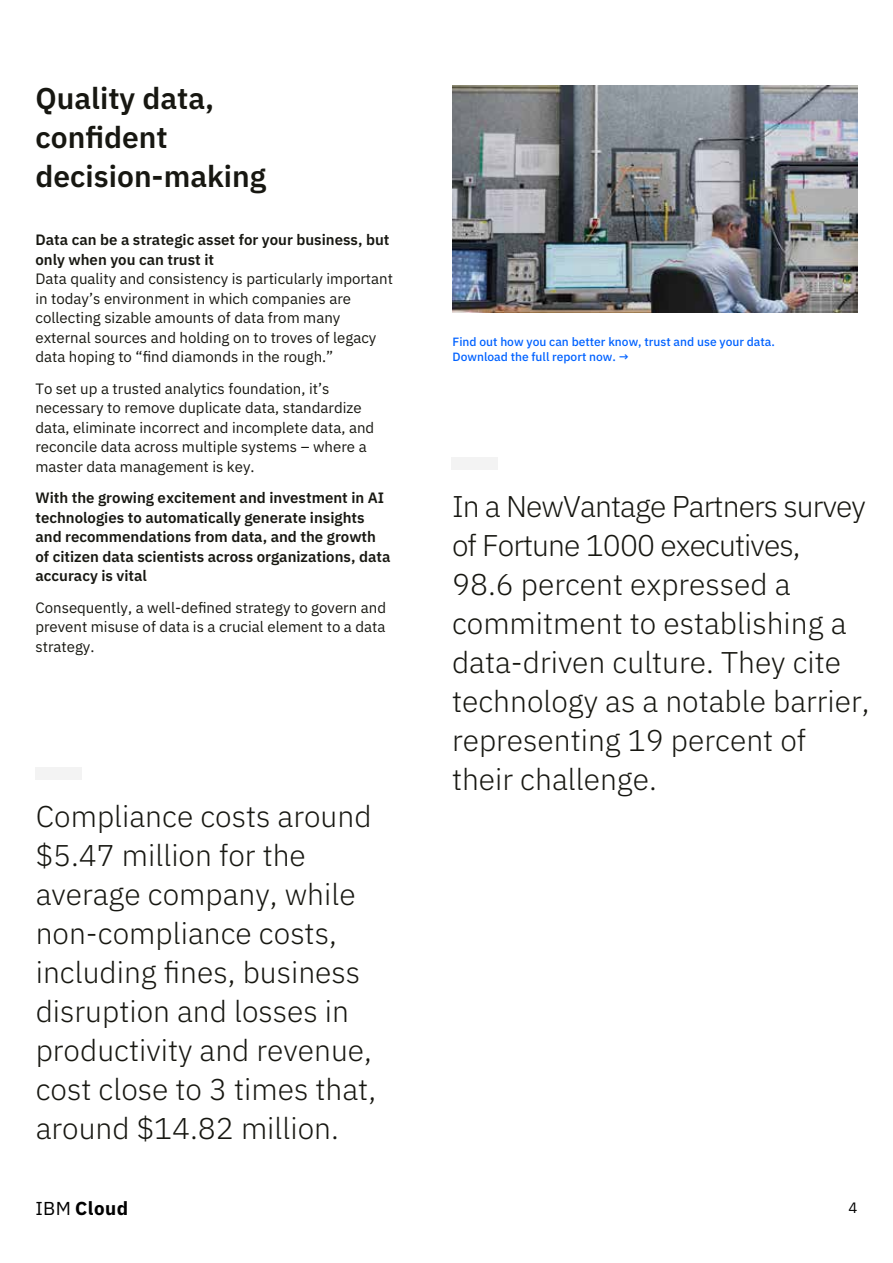
<style>
.page{position:relative;width:893px;height:1263px;background:#fff}
.page>*{position:absolute;margin:0;border:0;box-sizing:border-box;transform-origin:0 0}
.t1{font:300 30px/39px "IBM Plex Sans";color:#171711}
.t2{font:600 30px/39px "IBM Plex Sans";color:#171711}
.t3{font:700 18.75px "IBM Plex Sans";letter-spacing:.025em;color:#000}
.t4{font:15px/19.5px "IBM Plex Sans";color:#171711}
.t5{font:600 15px/19.5px "IBM Plex Sans";color:#171711}
.t6{font:15px "IBM Plex Sans";color:#000}
.t7{font:500 12px/15px "IBM Plex Sans";color:#0062ff}
.s1{font-weight:400}
</style>
<div class="page">
<img style="left:452px;top:85px;width:405px;height:228px">
<div style="left:35px;top:767px;width:47px;height:12px;background:#f3f3f3"></div>
<div style="left:452px;top:457px;width:46px;height:12px;background:#f3f3f3"></div>
<h1 class="t2" style="left:35px;top:76px;width:232px">Quality data, confident decision-making</h1>
<p class="t5" style="left:35px;top:229px;width:356px">Data can be a strategic asset for your business, but only when you can trust it</p>
<p class="t4" style="left:35px;top:268px;width:359px">Data quality and consistency is particularly important in today’s environment in which companies are collecting sizable amounts of data from many external sources and holding on to troves of legacy data hoping to “find diamonds in the rough.”</p>
<p class="t4" style="left:35px;top:378px;width:340px">To set up a trusted analytics foundation, it’s necessary to remove duplicate data, standardize data, eliminate incorrect and incomplete data, and reconcile data across multiple systems – where a master data management is key.</p>
<p class="t5" style="left:35px;top:487px;width:356px">With the growing excitement and investment in AI technologies to automatically generate insights and recommendations from data, and the growth of citizen data scientists across organizations, data accuracy is vital</p>
<p class="t4" style="left:35px;top:597px;width:352px;text-align:justify">Consequently, a well-defined strategy to govern and prevent misuse of data is a crucial element to a data strategy.</p>
<h1 class="t1" style="left:36px;top:794px;width:342px">Compliance costs around $5.47 million for the average company, while non-compliance costs, including fines, business disruption and losses in productivity and revenue, cost close to 3 times that, around $14.82 million.</h1>
<p class="t7" style="left:452px;top:334px;width:324px">Find out how you can better know, trust and use your data.<br>Download the full report now. →</p>
<h1 class="t1" style="left:452px;top:484px;width:419px">In a NewVantage Partners survey of Fortune 1000 executives,<br>98.6 percent expressed a commitment to establishing a data-driven culture. They cite technology as a notable barrier, representing 19 percent of their challenge.</h1>
<p class="t3" style="left:35px;top:1193px;width:94px"><span class="s1">IBM</span> Cloud</p>
<p class="t6" style="left:848px;top:1196px;width:10px">4</p>
</div>
